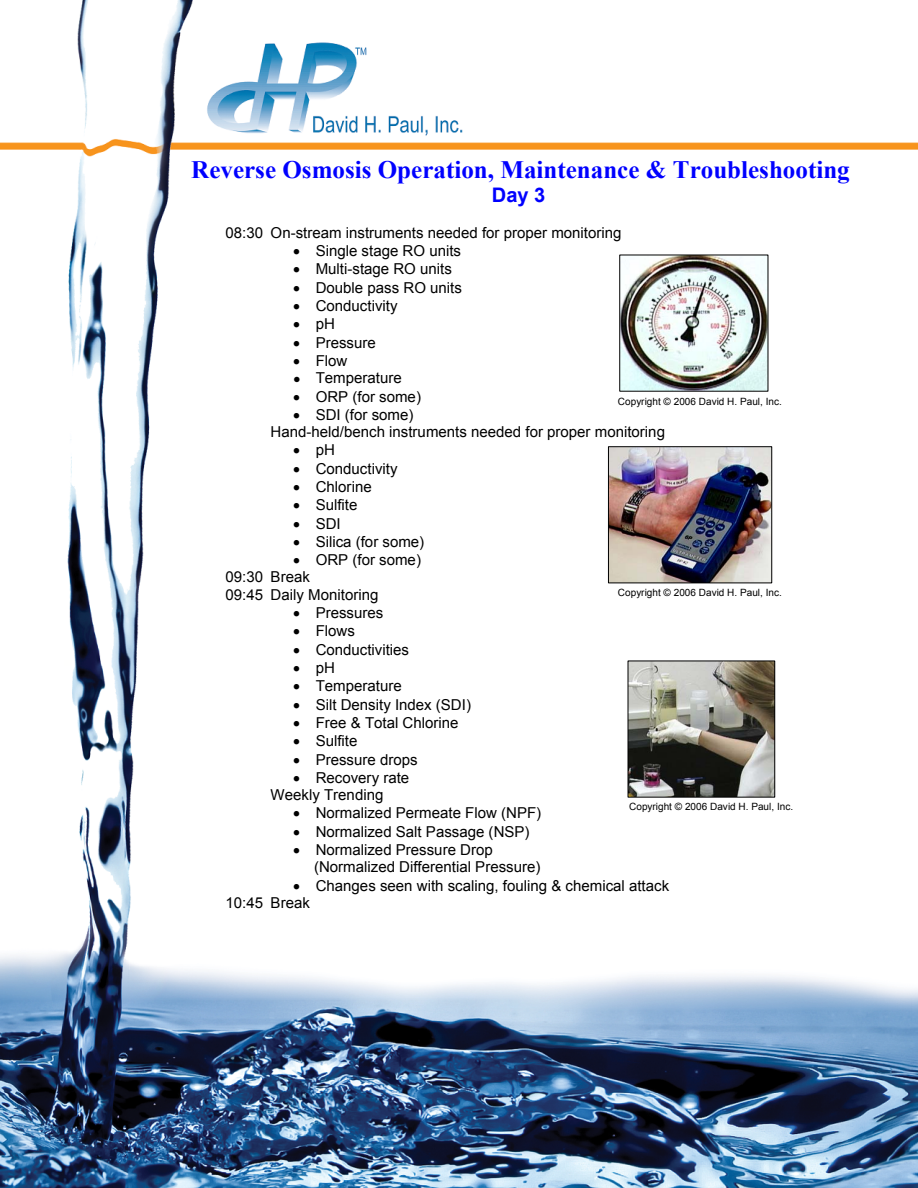
<style>
.page{position:relative;width:918px;height:1188px;background:#fff}
.page>*{position:absolute;margin:0;border:0;box-sizing:border-box;transform-origin:0 0}
.t1{font:700 25.05px "Times New Roman";color:#00f}
.t2{font:700 20.1px "Arial";color:#00f}
.t3{font:15px/17.2px "Arial";color:#000}
.t4{font:10.05px "Arial";color:#000}
.s1{font-size:12.6px}
</style>
<div class="page">
<img style="left:0;top:0;width:918px;height:1188px">
<img style="left:610px;top:448px;width:160px;height:133px">
<div style="left:608px;top:446px;width:164px;height:137px;border:1px solid #000"></div>
<img style="left:630px;top:662px;width:143px;height:134px">
<div style="left:628px;top:660px;width:147px;height:138px;border:1px solid #000"></div>
<img style="left:621px;top:257px;width:145px;height:133px">
<h1 class="t1" style="left:191px;top:152px;width:660px">Reverse Osmosis Operation, Maintenance &amp; Troubleshooting</h1>
<h2 class="t2" style="left:492px;top:181px;width:55px">Day 3</h2>
<p class="t3" style="left:226px;top:224px;width:398px">08:30 On-stream instruments needed for proper monitoring</p>
<p class="t3" style="left:293px;top:242px;width:169px">• Single stage RO units</p>
<p class="t3" style="left:293px;top:260px;width:160px">• Multi-stage RO units</p>
<p class="t3" style="left:293px;top:279px;width:170px">• Double pass RO units</p>
<p class="t3" style="left:293px;top:297px;width:106px">• Conductivity</p>
<p class="t3" style="left:293px;top:315px;width:43px">• pH</p>
<p class="t3" style="left:293px;top:334px;width:84px">• Pressure</p>
<p class="t3" style="left:293px;top:352px;width:56px">• Flow</p>
<p class="t3" style="left:293px;top:369px;width:110px"><span class="s1">●</span> Temperature</p>
<p class="t3" style="left:293px;top:388px;width:129px">• ORP (for some)</p>
<p class="t3" style="left:271px;top:406px;width:396px;text-indent:23px">• SDI (for some)<br>Hand-held/bench instruments needed for proper monitoring</p>
<p class="t3" style="left:293px;top:441px;width:43px">• pH</p>
<p class="t3" style="left:293px;top:460px;width:106px">• Conductivity</p>
<p class="t3" style="left:293px;top:478px;width:80px">• Chlorine</p>
<p class="t3" style="left:293px;top:496px;width:66px">• Sulfite</p>
<p class="t3" style="left:293px;top:515px;width:49px">• SDI</p>
<p class="t3" style="left:293px;top:533px;width:133px">• Silica (for some)</p>
<p class="t3" style="left:226px;top:551px;width:197px;text-indent:68px">• ORP (for some)<br>09:30 Break<br>09:45 Daily Monitoring</p>
<p class="t3" style="left:293px;top:604px;width:92px">• Pressures</p>
<p class="t3" style="left:293px;top:622px;width:63px">• Flows</p>
<p class="t3" style="left:293px;top:641px;width:117px">• Conductivities</p>
<p class="t3" style="left:293px;top:659px;width:43px">• pH</p>
<p class="t3" style="left:293px;top:677px;width:110px">• Temperature</p>
<p class="t3" style="left:293px;top:696px;width:179px">• Silt Density Index (SDI)</p>
<p class="t3" style="left:293px;top:714px;width:167px">• Free &amp; Total Chlorine</p>
<p class="t3" style="left:293px;top:732px;width:66px">• Sulfite</p>
<p class="t3" style="left:293px;top:751px;width:126px">• Pressure drops</p>
<p class="t3" style="left:271px;top:769px;width:140px;text-indent:23px">• Recovery rate<br>Weekly Trending</p>
<p class="t3" style="left:293px;top:804px;width:250px">• Normalized Permeate Flow (NPF)</p>
<p class="t3" style="left:293px;top:823px;width:238px">• Normalized Salt Passage (NSP)</p>
<p class="t3" style="left:314px;top:841px;width:228px;text-indent:-21px">• Normalized Pressure Drop (Normalized Differential Pressure)</p>
<p class="t3" style="left:226px;top:877px;width:445px;text-indent:68px">• Changes seen with scaling, fouling &amp; chemical attack<br>10:45 Break</p>
<p class="t4" style="left:618px;top:394px;width:165px">Copyright © 2006 David H. Paul, Inc.</p>
<p class="t4" style="left:618px;top:586px;width:165px">Copyright © 2006 David H. Paul, Inc.</p>
<p class="t4" style="left:629px;top:800px;width:165px">Copyright © 2006 David H. Paul, Inc.</p>
</div>
